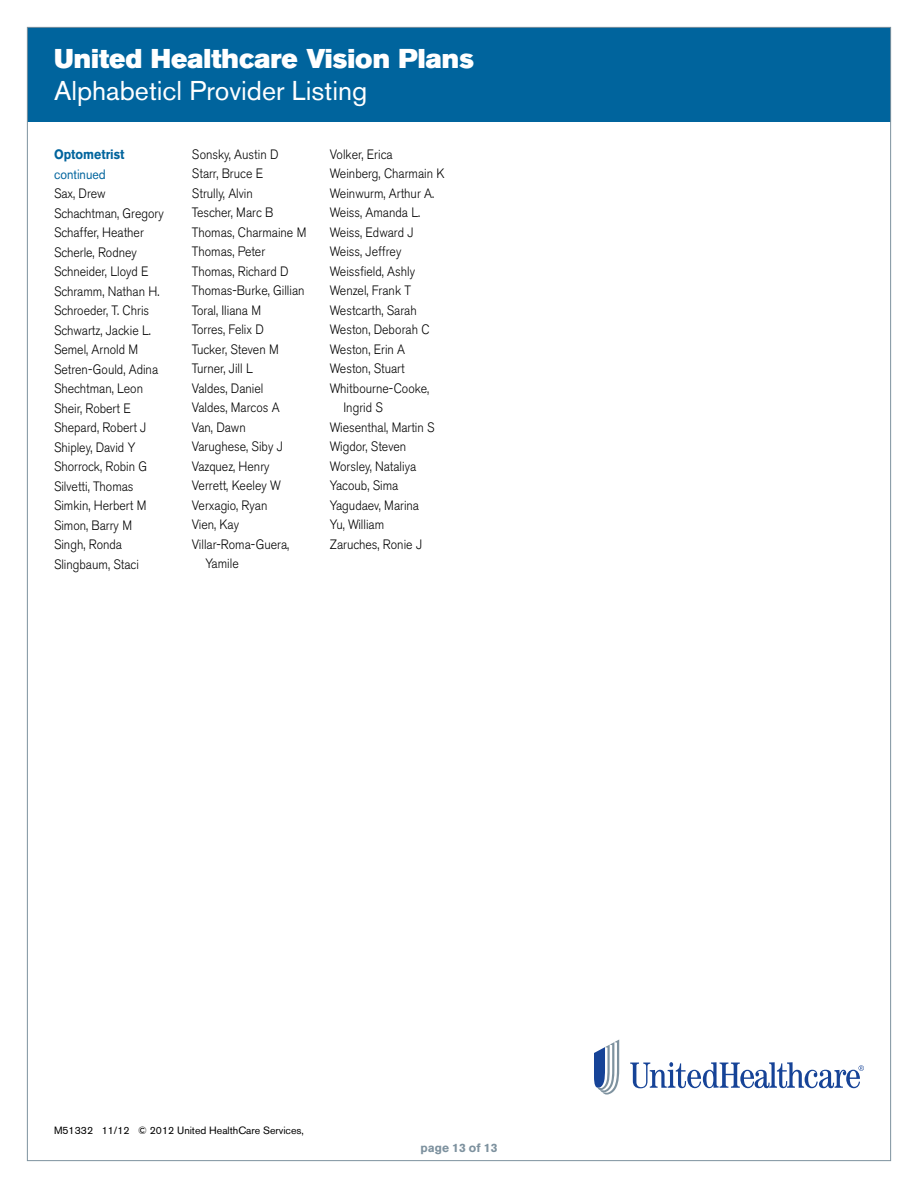
<style>
.page{position:relative;width:918px;height:1188px;background:#fff}
.page>*{position:absolute;margin:0;border:0;box-sizing:border-box;transform-origin:0 0}
.t1{font:27px "Akzidenz Grotesk BE Super";color:#fff}
.t2{font:27px "Akzidenz Grotesk BE";color:#fff}
.t3{font:300 13.5px/19.5px "Akzidenz Grotesk BE";color:#000;scale:.91 1}
.t4{font:700 13.5px "Akzidenz Grotesk BE";color:#00649d;scale:.91 1}
.t5{font:13.5px "Akzidenz Grotesk BE";color:#00649d;scale:.91 1}
.t6{font:700 12px "Akzidenz Grotesk BE";color:#7e929f}
.t7{font:10.5px "Akzidenz Grotesk BE";color:#000}
</style>
<div class="page">
<div style="left:27px;top:27px;width:864px;height:95px;background:#00649d"></div>
<svg style="left:630px;top:1062px;width:234px;height:26px"></svg>
<svg style="left:594px;top:1040px;width:25px;height:55px"></svg>
<h1 class="t1" style="left:54px;top:42px;width:422px">United Healthcare Vision Plans</h1>
<h1 class="t2" style="left:54px;top:74px;width:315px">Alphabeticl Provider Listing</h1>
<p class="t4" style="left:54px;top:147px;width:79px">Optometrist</p>
<p class="t5" style="left:54px;top:166px;width:58px">continued</p>
<p class="t3" style="left:54px;top:184px;width:122px">Sax, Drew<br>Schachtman, Gregory<br>Schaffer, Heather<br>Scherle, Rodney<br>Schneider, Lloyd E<br>Schramm, Nathan H.<br>Schroeder, T. Chris<br>Schwartz, Jackie L.<br>Semel, Arnold M<br>Setren-Gould, Adina<br>Shechtman, Leon<br>Sheir, Robert E<br>Shepard, Robert J<br>Shipley, David Y<br>Shorrock, Robin G<br>Silvetti, Thomas<br>Simkin, Herbert M<br>Simon, Barry M<br>Singh, Ronda<br>Slingbaum, Staci</p>
<p class="t3" style="left:192px;top:145px;width:97px">Sonsky, Austin D</p>
<p class="t3" style="left:192px;top:164px;width:80px">Starr, Bruce E</p>
<p class="t3" style="left:192px;top:184px;width:68px">Strully, Alvin</p>
<p class="t3" style="left:192px;top:203px;width:91px">Tescher, Marc B</p>
<p class="t3" style="left:192px;top:223px;width:127px">Thomas, Charmaine M</p>
<p class="t3" style="left:192px;top:242px;width:82px">Thomas, Peter</p>
<p class="t3" style="left:192px;top:262px;width:108px">Thomas, Richard D</p>
<p class="t3" style="left:192px;top:281px;width:125px">Thomas-Burke, Gillian</p>
<p class="t3" style="left:192px;top:301px;width:77px">Toral, Iliana M</p>
<p class="t3" style="left:192px;top:320px;width:81px">Torres, Felix D</p>
<p class="t3" style="left:192px;top:340px;width:97px">Tucker, Steven M</p>
<p class="t3" style="left:192px;top:359px;width:68px">Turner, Jill L</p>
<p class="t3" style="left:192px;top:379px;width:80px">Valdes, Daniel</p>
<p class="t3" style="left:192px;top:398px;width:98px">Valdes, Marcos A</p>
<p class="t3" style="left:192px;top:418px;width:61px">Van, Dawn</p>
<p class="t3" style="left:192px;top:437px;width:101px">Varughese, Siby J</p>
<p class="t3" style="left:192px;top:457px;width:87px">Vazquez, Henry</p>
<p class="t3" style="left:192px;top:476px;width:99px">Verrett, Keeley W</p>
<p class="t3" style="left:192px;top:496px;width:84px">Verxagio, Ryan</p>
<p class="t3" style="left:192px;top:515px;width:53px">Vien, Kay</p>
<p class="t3" style="left:192px;top:535px;width:108px">Villar-Roma-Guera,</p>
<p class="t3" style="left:205px;top:554px;width:38px">Yamile</p>
<p class="t3" style="left:330px;top:145px;width:70px">Volker, Erica</p>
<p class="t3" style="left:330px;top:164px;width:128px">Weinberg, Charmain K</p>
<p class="t3" style="left:330px;top:184px;width:116px">Weinwurm, Arthur A.</p>
<p class="t3" style="left:330px;top:203px;width:101px">Weiss, Amanda L.</p>
<p class="t3" style="left:330px;top:223px;width:93px">Weiss, Edward J</p>
<p class="t3" style="left:330px;top:242px;width:80px">Weiss, Jeffrey</p>
<p class="t3" style="left:330px;top:262px;width:95px">Weissfield, Ashly</p>
<p class="t3" style="left:330px;top:281px;width:91px">Wenzel, Frank T</p>
<p class="t3" style="left:330px;top:301px;width:97px">Westcarth, Sarah</p>
<p class="t3" style="left:330px;top:320px;width:111px">Weston, Deborah C</p>
<p class="t3" style="left:330px;top:340px;width:84px">Weston, Erin A</p>
<p class="t3" style="left:330px;top:359px;width:84px">Weston, Stuart</p>
<p class="t3" style="left:330px;top:379px;width:111px">Whitbourne-Cooke,</p>
<p class="t3" style="left:343px;top:398px;width:45px">Ingrid S</p>
<p class="t3" style="left:330px;top:418px;width:117px">Wiesenthal, Martin S</p>
<p class="t3" style="left:330px;top:437px;width:85px">Wigdor, Steven</p>
<p class="t3" style="left:330px;top:457px;width:96px">Worsley, Nataliya</p>
<p class="t3" style="left:330px;top:476px;width:77px">Yacoub, Sima</p>
<p class="t3" style="left:330px;top:496px;width:99px">Yagudaev, Marina</p>
<p class="t3" style="left:330px;top:515px;width:61px">Yu, William</p>
<p class="t3" style="left:330px;top:535px;width:103px">Zaruches, Ronie J</p>
<p class="t7" style="left:54px;top:1124px;width:252px">M51332 11/12 © 2012 United HealthCare Services,</p>
<p class="t6" style="left:421px;top:1141px;width:78px">page 13 of 13</p>
</div>
